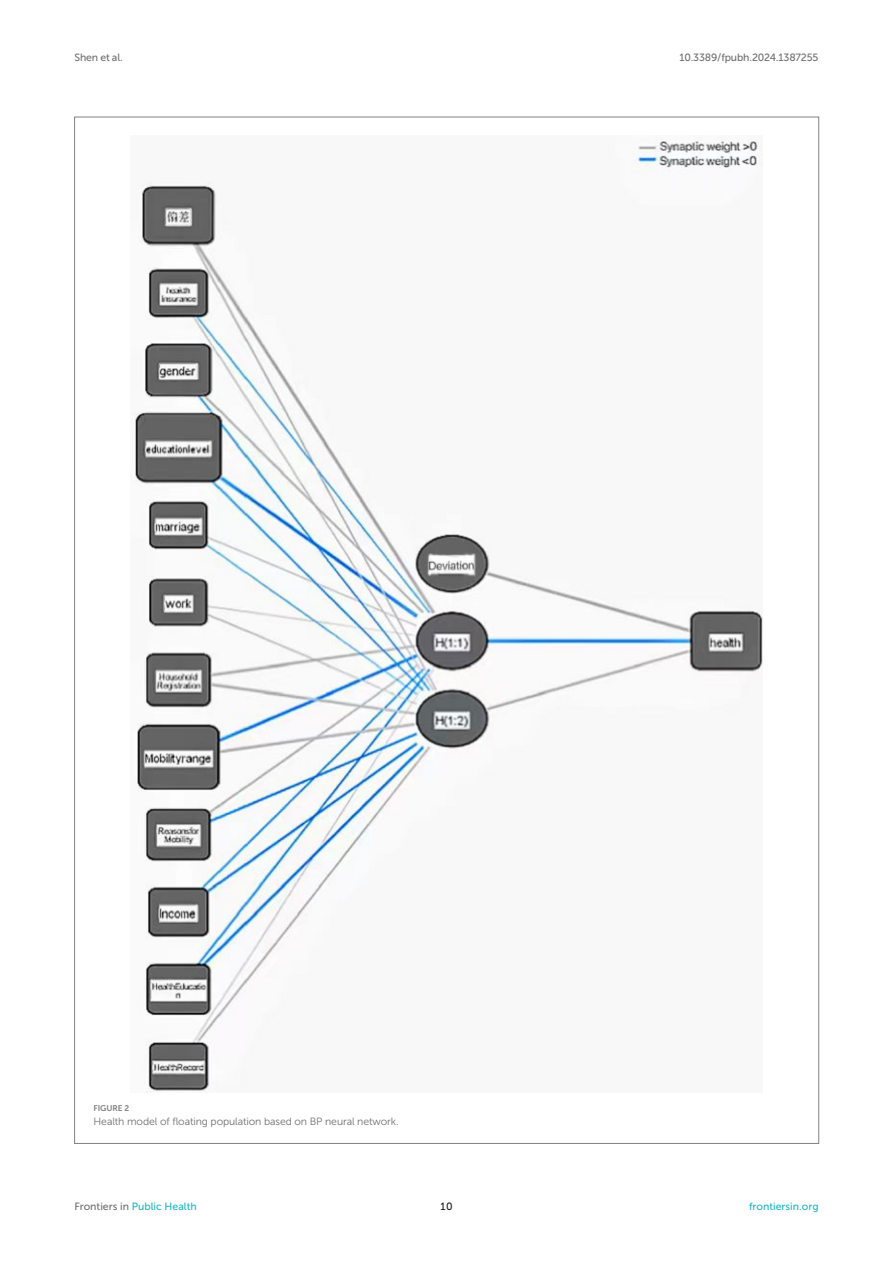
<style>
.page{position:relative;width:893px;height:1263px;background:#fff}
.page>*{position:absolute;margin:0;border:0;box-sizing:border-box;transform-origin:0 0}
.FIG_LEG{font:10.5px "Museo Sans 300";letter-spacing:-.01em;color:#706f70}
.t1{font:10.5px "Museo Sans 500";color:#1db5c3}
.t2{font:10.5px "Museo Sans 500";letter-spacing:-.015em;color:#706f70}
.t3{font:10.5px "Museo Sans 500";color:#1b1c1b}
.FIG_HD{font:8.25px "Museo Sans 700";letter-spacing:-.01em;color:#7e7f7f}
.s1{color:#706f70}
</style>
<div class="page">
<img style="left:133px;top:137px;width:630px;height:955px">
<p class="t2" style="left:74px;top:51px;width:50px">Shen et al.</p>
<p class="t2" style="left:679px;top:51px;width:141px">10.3389/fpubh.2024.1387255</p>
<p class="FIG_HD" style="left:94px;top:1103px;width:37px">FIGURE 2</p>
<p class="FIG_LEG" style="left:94px;top:1115px;width:307px">Health model of floating population based on BP neural network.</p>
<p class="t1" style="left:74px;top:1200px;width:124px"><span class="s1">Frontiers in</span> Public Health</p>
<p class="t3" style="left:440px;top:1200px;width:14px">10</p>
<p class="t1" style="left:749px;top:1200px;width:71px">frontiersin.org</p>
</div>
